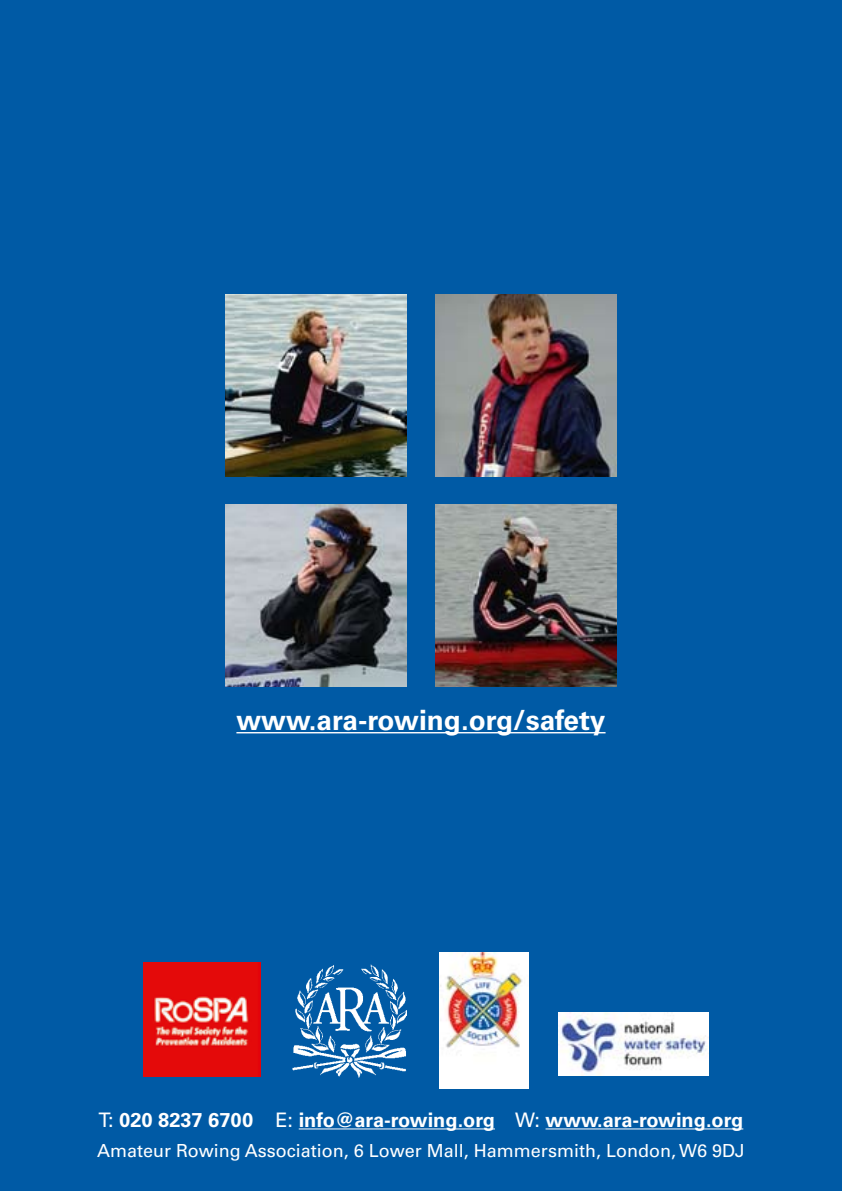
<style>
.page{position:relative;width:842px;height:1191px;background:#005aa5}
.page>*{position:absolute;margin:0;border:0;box-sizing:border-box;transform-origin:0 0}
.t1{font:700 28px "Univers";color:#fff}
.t2{font:700 20px "Univers";color:#fff}
.t3{font:18px "Univers";color:#fff}
.s1{font-weight:400}
</style>
<div class="page">
<img style="left:225px;top:295px;width:182px;height:181px">
<img style="left:225px;top:505px;width:182px;height:181px">
<img style="left:435px;top:295px;width:182px;height:181px">
<img style="left:435px;top:505px;width:182px;height:181px">
<img style="left:439px;top:952px;width:89px;height:137px">
<img style="left:293px;top:964px;width:114px;height:113px">
<img style="left:143px;top:962px;width:118px;height:115px">
<img style="left:559px;top:1012px;width:149px;height:63px">
<hr style="left:299px;top:1128px;width:196px;height:1px;background:#fff">
<hr style="left:545px;top:1128px;width:198px;height:1px;background:#fff">
<hr style="left:236px;top:732px;width:369px;height:1px;background:#fff">
<h1 class="t1" style="left:236px;top:703px;width:371px">www.ara-rowing.org/safety</h1>
<p class="t2" style="left:99px;top:1108px;width:646px"><span class="s1">T:</span> 020 8237 6700 <span class="s1">E:</span> info@ara-rowing.org <span class="s1">W:</span> www.ara-rowing.org</p>
<p class="t3" style="left:97px;top:1139px;width:649px">Amateur Rowing Association, 6 Lower Mall, Hammersmith, London, W6 9DJ</p>
</div>
